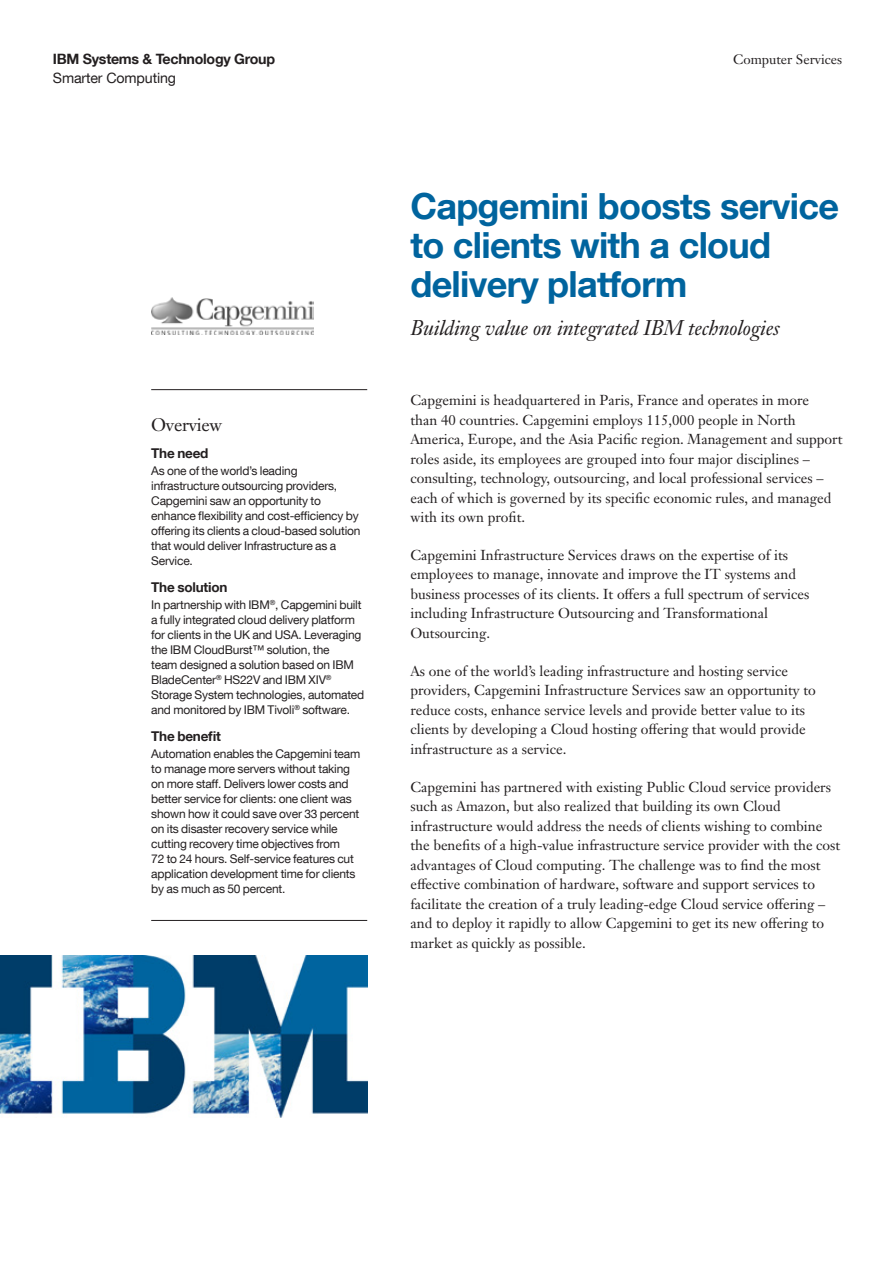
<style>
.page{position:relative;width:893px;height:1263px;background:#fff}
.page>*{position:absolute;margin:0;border:0;box-sizing:border-box;transform-origin:0 0}
._1A_title__color{font:700 36px/39px "Helvetica Neue LT Com";letter-spacing:-.02em;color:#00649e}
._1B_subtitle{font:italic 21px "Janson Text LT Pro";letter-spacing:-.01em;color:#231f20}
._3A_highlight_head{font:18px "Janson Text LT Pro";letter-spacing:-.015em;color:#231f20}
._2C_body{font:14.25px/19.5px "Janson Text LT Pro";color:#231f20}
.t1{font:700 14.25px "Helvetica Neue LT Com";letter-spacing:-.02em;color:#231f20}
.t2{font:14.25px "Helvetica Neue LT Com";letter-spacing:-.01em;color:#231f20}
._3B_highlight_subhea{font:700 13.5px "Helvetica Neue LT Com";letter-spacing:-.015em;color:#231f20}
.t3{font:13.5px "Janson Text LT Pro";color:#231f20}
._3C_highlight_body{font:12px/15px "Helvetica Neue LT Com";letter-spacing:-.015em;color:#231f20}
</style>
<div class="page">
<hr style="left:151px;top:389px;width:216px;height:1px;background:#231f20">
<hr style="left:151px;top:920px;width:216px;height:1px;background:#231f20">
<img style="left:0;top:956px;width:367px;height:162px">
<img style="left:151px;top:297px;width:162px;height:38px">
<p class="t1" style="left:53px;top:50px;width:224px">IBM Systems &amp; Technology Group</p>
<p class="t3" style="left:733px;top:51px;width:110px">Computer Services</p>
<p class="t2" style="left:53px;top:69px;width:125px">Smarter Computing</p>
<p class="_3A_highlight_head" style="left:151px;top:413px;width:73px">Overview</p>
<p class="_3B_highlight_subhea" style="left:151px;top:444px;width:59px">The need</p>
<p class="_3C_highlight_body" style="left:151px;top:463px;width:211px">As one of the world’s leading infrastructure outsourcing providers, Capgemini saw an opportunity to enhance flexibility and cost-efficiency by offering its clients a cloud-based solution that would deliver Infrastructure as a Service.</p>
<p class="_3B_highlight_subhea" style="left:151px;top:578px;width:78px">The solution</p>
<p class="_3C_highlight_body" style="left:151px;top:597px;width:215px">In partnership with IBM<sup>®</sup>, Capgemini built a fully integrated cloud delivery platform for clients in the UK and USA. Leveraging the IBM CloudBurst™ solution, the<br>team designed a solution based on IBM BladeCenter<sup>®</sup> HS22V and IBM XIV<sup>® </sup>Storage System technologies, automated and monitored by IBM Tivoli<sup>®</sup> software.</p>
<p class="_3B_highlight_subhea" style="left:151px;top:727px;width:71px">The benefit</p>
<p class="_3C_highlight_body" style="left:151px;top:746px;width:211px">Automation enables the Capgemini team to manage more servers without taking on more staff. Delivers lower costs and better service for clients: one client was shown how it could save over 33 percent on its disaster recovery service while cutting recovery time objectives from<br>72 to 24 hours. Self-service features cut application development time for clients by as much as 50 percent.</p>
<p class="_1A_title__color" style="left:410px;top:186px;width:430px">Capgemini boosts service to clients with a cloud delivery platform</p>
<p class="_1B_subtitle" style="left:410px;top:314px;width:371px">Building value on integrated IBM technologies</p>
<p class="_2C_body" style="left:410px;top:390px;width:434px">Capgemini is headquartered in Paris, France and operates in more<br>than 40 countries. Capgemini employs 115,000 people in North America, Europe, and the Asia Pacific region. Management and support roles aside, its employees are grouped into four major disciplines – consulting, technology, outsourcing, and local professional services – each of which is governed by its specific economic rules, and managed with its own profit.</p>
<p class="_2C_body" style="left:410px;top:545px;width:400px">Capgemini Infrastructure Services draws on the expertise of its employees to manage, innovate and improve the IT systems and business processes of its clients. It offers a full spectrum of services including Infrastructure Outsourcing and Transformational Outsourcing.</p>
<p class="_2C_body" style="left:410px;top:661px;width:407px">As one of the world’s leading infrastructure and hosting service providers, Capgemini Infrastructure Services saw an opportunity to reduce costs, enhance service levels and provide better value to its clients by developing a Cloud hosting offering that would provide infrastructure as a service.</p>
<p class="_2C_body" style="left:410px;top:777px;width:431px">Capgemini has partnered with existing Public Cloud service providers such as Amazon, but also realized that building its own Cloud infrastructure would address the needs of clients wishing to combine the benefits of a high-value infrastructure service provider with the cost advantages of Cloud computing. The challenge was to find the most effective combination of hardware, software and support services to facilitate the creation of a truly leading-edge Cloud service offering – and to deploy it rapidly to allow Capgemini to get its new offering to market as quickly as possible.</p>
</div>
